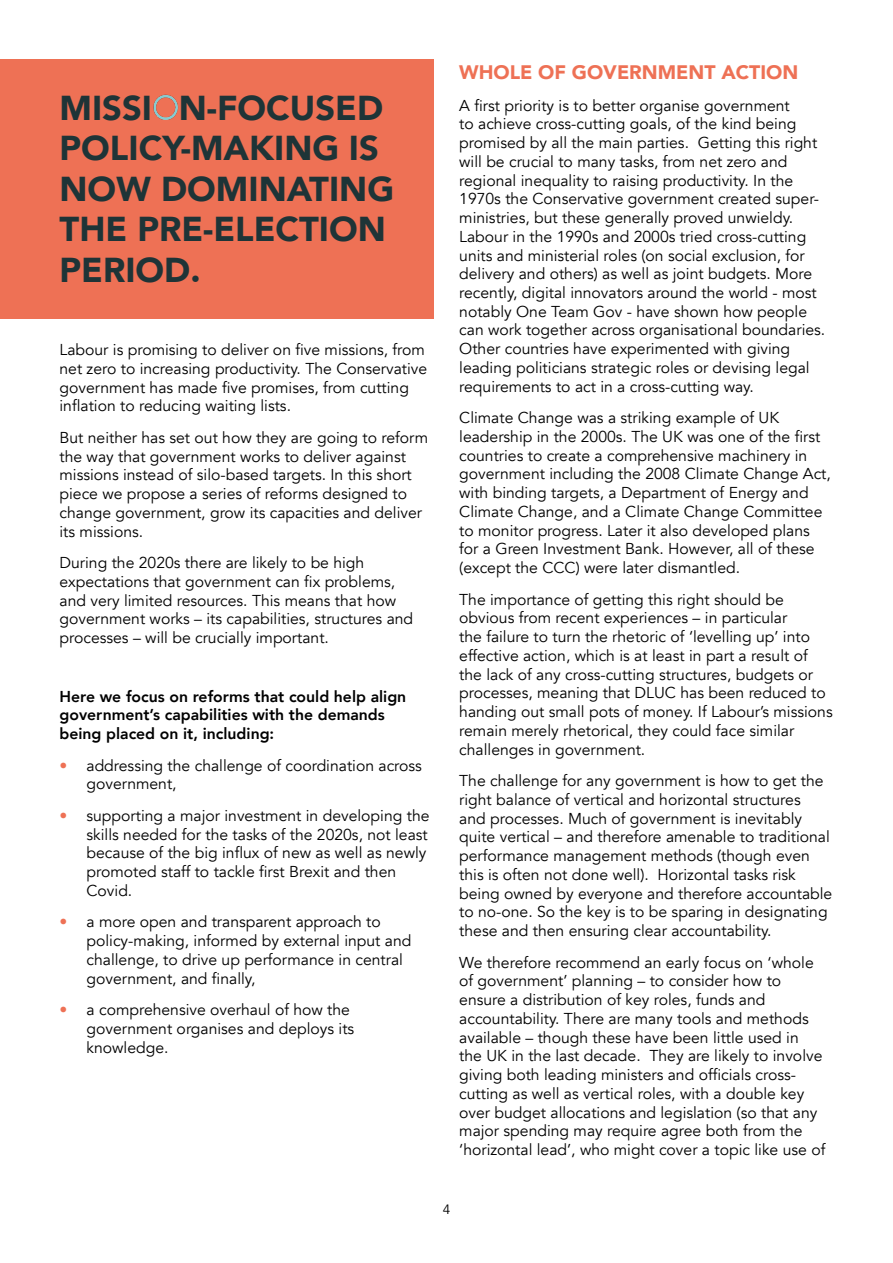
<style>
.page{position:relative;width:893px;height:1263px;background:#fff}
.page>*{position:absolute;margin:0;border:0;box-sizing:border-box;transform-origin:0 0}
.t1{font:900 34.5px/40.5px "Avenir";color:#1e3437}
.t2{font:900 19.5px "Avenir";color:#ee7155}
.t3{font:15.75px/18.8px "Avenir";color:#000}
.t4{font:800 15.75px/18.8px "Avenir";color:#000}
.t5{font:13.5px "Avenir";color:#000}
.s1{font-weight:900;color:#ee7155}
</style>
<div class="page">
<div style="left:0;top:60px;width:434px;height:259px;background:#ee7155"></div>
<img style="left:153px;top:94px;width:26px;height:25px">
<h1 class="t1" style="left:60px;top:86px;width:336px">MISSI N-FOCUSED<br>POLICY-MAKING IS<br>NOW DOMINATING<br>THE PRE-ELECTION<br>PERIOD.</h1>
<p class="t3" style="left:60px;top:341px;width:369px">Labour is promising to deliver on five missions, from net zero to increasing productivity. The Conservative government has made five promises, from cutting inflation to reducing waiting lists.</p>
<p class="t3" style="left:60px;top:428px;width:370px">But neither has set out how they are going to reform the way that government works to deliver against missions instead of silo-based targets. In this short piece we propose a series of reforms designed to change government, grow its capacities and deliver its missions.</p>
<p class="t3" style="left:60px;top:553px;width:355px">During the 2020s there are likely to be high expectations that government can fix problems, and very limited resources. This means that how government works – its capabilities, structures and processes – will be crucially important.</p>
<p class="t4" style="left:60px;top:687px;width:348px">Here we focus on reforms that could help align government’s capabilities with the demands being placed on it, including:</p>
<p class="t3" style="left:87px;top:756px;width:337px;text-indent:-27px"><span class="s1">•</span> addressing the challenge of coordination across government,</p>
<p class="t3" style="left:87px;top:806px;width:344px;text-indent:-27px"><span class="s1">•</span> supporting a major investment in developing the skills needed for the tasks of the 2020s, not least because of the big influx of new as well as newly promoted staff to tackle first Brexit and then Covid.</p>
<p class="t3" style="left:87px;top:913px;width:326px;text-indent:-27px"><span class="s1">•</span> a more open and transparent approach to policy-making, informed by external input and challenge, to drive up performance in central government, and finally,</p>
<p class="t3" style="left:87px;top:1000px;width:269px;text-indent:-27px"><span class="s1">•</span> a comprehensive overhaul of how the government organises and deploys its knowledge.</p>
<p class="t2" style="left:459px;top:56px;width:340px">WHOLE OF GOVERNMENT ACTION</p>
<p class="t3" style="left:459px;top:96px;width:368px">A first priority is to better organise government<br>to achieve cross-cutting goals, of the kind being promised by all the main parties. Getting this right will be crucial to many tasks, from net zero and regional inequality to raising productivity. In the 1970s the Conservative government created super&shy;ministries, but these generally proved unwieldy.<br>Labour in the 1990s and 2000s tried cross-cutting units and ministerial roles (on social exclusion, for delivery and others) as well as joint budgets. More recently, digital innovators around the world - most notably One Team Gov - have shown how people can work together across organisational boundaries.<br>Other countries have experimented with giving leading politicians strategic roles or devising legal requirements to act in a cross-cutting way.</p>
<p class="t3" style="left:459px;top:409px;width:373px">Climate Change was a striking example of UK leadership in the 2000s. The UK was one of the first countries to create a comprehensive machinery in government including the 2008 Climate Change Act, with binding targets, a Department of Energy and Climate Change, and a Climate Change Committee to monitor progress. Later it also developed plans for a Green Investment Bank. However, all of these (except the CCC) were later dismantled.</p>
<p class="t3" style="left:459px;top:590px;width:375px">The importance of getting this right should be obvious from recent experiences – in particular<br>the failure to turn the rhetoric of ‘levelling up’ into effective action, which is at least in part a result of the lack of any cross-cutting structures, budgets or processes, meaning that DLUC has been reduced to handing out small pots of money. If Labour’s missions remain merely rhetorical, they could face similar challenges in government.</p>
<p class="t3" style="left:459px;top:772px;width:375px">The challenge for any government is how to get the right balance of vertical and horizontal structures<br>and processes. Much of government is inevitably quite vertical – and therefore amenable to traditional performance management methods (though even this is often not done well). Horizontal tasks risk being owned by everyone and therefore accountable to no-one. So the key is to be sparing in designating these and then ensuring clear accountability.</p>
<p class="t3" style="left:459px;top:953px;width:368px">We therefore recommend an early focus on ‘whole of government’ planning – to consider how to ensure a distribution of key roles, funds and accountability. There are many tools and methods available – though these have been little used in the UK in the last decade. They are likely to involve giving both leading ministers and officials cross&shy;cutting as well as vertical roles, with a double key over budget allocations and legislation (so that any major spending may require agree both from the ‘horizontal lead’, who might cover a topic like use of</p>
<p class="t5" style="left:443px;top:1201px;width:9px">4</p>
</div>
